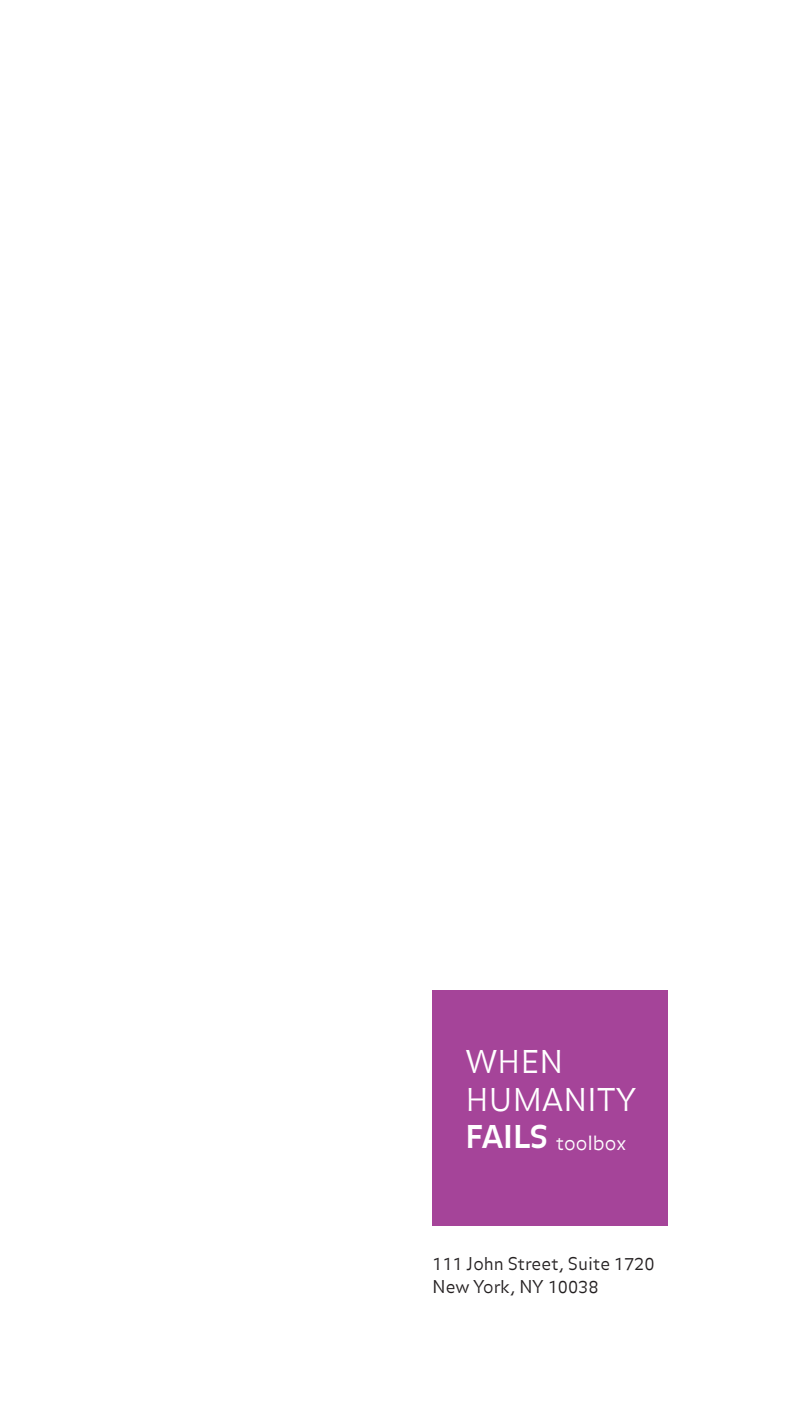
<style>
.page{position:relative;width:788px;height:1418px;background:#fff}
.page>*{position:absolute;margin:0;border:0;box-sizing:border-box;transform-origin:0 0}
.t1{font:31.15px/37.4px "Balance Light Caps";color:#fff}
.t2{font:300 19.43px "Balance";color:#fff}
.t3{font:300 17.5px/22.8px "Balance";color:#231f20}
.s1{font-family:"Balance Bold Caps";font-weight:400;font-size:31.15px}
</style>
<div class="page">
<div style="left:432px;top:990px;width:235px;height:235px;background:#a54499"></div>
<h1 class="t1" style="left:465px;top:1045px;width:173px">WHEN<br>HUMANITY</h1>
<p class="t2" style="left:465px;top:1132px;width:162px"><span class="s1">FAILS</span> toolbox</p>
<p class="t3" style="left:432px;top:1253px;width:224px">111 John Street, Suite 1720<br>New York, NY 10038</p>
</div>
